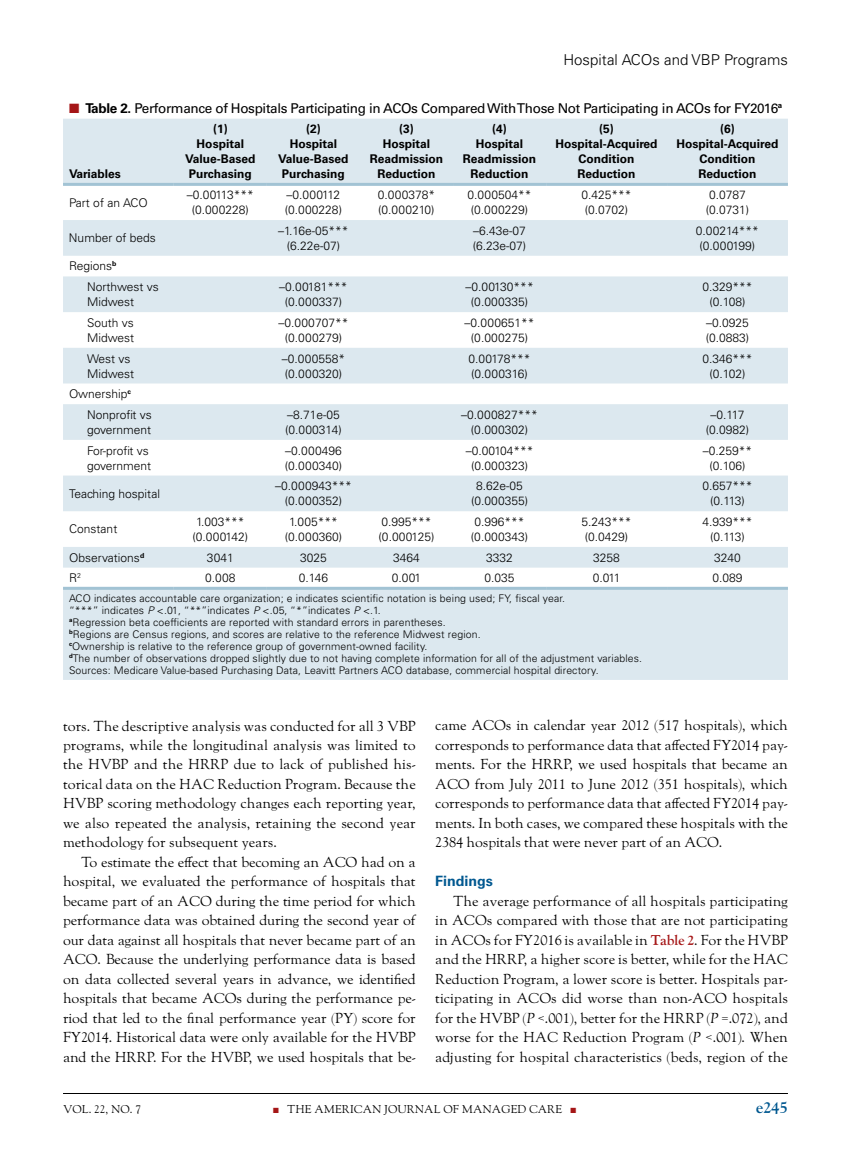
<style>
.page{position:relative;width:851px;height:1161px;background:#fff}
.page>*{position:absolute;margin:0;border:0;box-sizing:border-box;transform-origin:0 0}
.t1{font:700 16.5px "LTC Goudy Oldstyle Pro";color:#005890}
.t2{font:300 15px "Univers LT Std";color:#000}
.t3{font:14.25px/19.5px "LTC Goudy Oldstyle Pro";letter-spacing:-.005em;color:#000;text-align:justify}
.t4{font:700 14.25px "Univers LT Std";color:#005890}
.t5{font:13.5px "Univers LT Std";letter-spacing:-.025em;color:#000}
.t6{font:300 12px/15px "Univers LT Std";color:#000}
.t7{font:700 12px/15px "Univers LT Std";color:#000;text-align:center}
.t8{font:11.25px "LTC Goudy Oldstyle Pro";color:#000}
.t9{font:300 10.5px/12px "Univers LT Std";letter-spacing:.01em;color:#000}
.s1{color:#a51617}
.s2{font-weight:700}
.s3{font-style:italic}
.s4{font-weight:700;color:#a51617}
</style>
<div class="page">
<hr style="left:63px;top:1093px;width:725px;height:1px;background:#000">
<svg style="left:63px;top:119px;width:725px;height:561px;fill:#dce8ef"></svg>
<hr style="left:63px;top:183px;width:111px;height:3px;background:#a2c3d4">
<hr style="left:174px;top:183px;width:93px;height:3px;background:#a2c3d4">
<hr style="left:267px;top:183px;width:93px;height:3px;background:#a2c3d4">
<hr style="left:360px;top:183px;width:93px;height:3px;background:#a2c3d4">
<hr style="left:453px;top:183px;width:93px;height:3px;background:#a2c3d4">
<hr style="left:546px;top:183px;width:121px;height:3px;background:#a2c3d4">
<hr style="left:667px;top:183px;width:121px;height:3px;background:#a2c3d4">
<hr style="left:63px;top:587px;width:111px;height:3px;background:#a2c3d4">
<hr style="left:174px;top:587px;width:93px;height:3px;background:#a2c3d4">
<hr style="left:267px;top:587px;width:93px;height:3px;background:#a2c3d4">
<hr style="left:360px;top:587px;width:93px;height:3px;background:#a2c3d4">
<hr style="left:453px;top:587px;width:93px;height:3px;background:#a2c3d4">
<hr style="left:546px;top:587px;width:121px;height:3px;background:#a2c3d4">
<hr style="left:667px;top:587px;width:121px;height:3px;background:#a2c3d4">
<p class="t2" style="left:563px;top:51px;width:226px">Hospital ACOs and VBP Programs</p>
<p class="t5" style="left:69px;top:100px;width:714px"><span class="s1">■</span> <span class="s2">Table 2.</span> Performance of Hospitals Participating in ACOs Compared With Those Not Participating in ACOs for FY2016<sup>a</sup></p>
<p class="t7" style="left:69px;top:167px;width:53px">Variables</p>
<p class="t7" style="left:185px;top:122px;width:72px">(1)<br>Hospital<br>Value-Based<br>Purchasing</p>
<p class="t7" style="left:278px;top:122px;width:72px">(2)<br>Hospital<br>Value-Based<br>Purchasing</p>
<p class="t7" style="left:370px;top:122px;width:75px">(3)<br>Hospital<br>Readmission<br>Reduction</p>
<p class="t7" style="left:463px;top:122px;width:75px">(4)<br>Hospital<br>Readmission<br>Reduction</p>
<p class="t7" style="left:555px;top:122px;width:104px">(5)<br>Hospital-Acquired<br>Condition<br>Reduction</p>
<p class="t7" style="left:676px;top:122px;width:104px">(6)<br>Hospital-Acquired<br>Condition<br>Reduction</p>
<p class="t6" style="left:69px;top:195px;width:80px">Part of an ACO</p>
<p class="t6" style="left:187px;top:187px;width:68px;text-align:center">–0.00113*** (0.000228)</p>
<p class="t6" style="left:285px;top:187px;width:59px">–0.000112 (0.000228)</p>
<p class="t6" style="left:378px;top:187px;width:59px">0.000378* (0.000210)</p>
<p class="t6" style="left:467px;top:187px;width:65px">0.000504** (0.000229)</p>
<p class="t6" style="left:581px;top:187px;width:52px">0.425*** (0.0702)</p>
<p class="t6" style="left:705px;top:187px;width:45px">0.0787 (0.0731)</p>
<p class="t6" style="left:69px;top:231px;width:88px">Number of beds</p>
<p class="t6" style="left:278px;top:223px;width:72px;text-align:center">–1.16e-05*** (6.22e-07)</p>
<p class="t6" style="left:473px;top:223px;width:55px">–6.43e-07 (6.23e-07)</p>
<p class="t6" style="left:696px;top:223px;width:65px;text-align:center">0.00214*** (0.000199)</p>
<p class="t6" style="left:87px;top:256px;width:73px;line-height:20.7px;text-indent:-18px">Regions<sup>b<br></sup>Northwest vs</p>
<p class="t6" style="left:87px;top:294px;width:49px">Midwest</p>
<p class="t6" style="left:279px;top:279px;width:70px;text-align:center">–0.00181*** (0.000337)</p>
<p class="t6" style="left:465px;top:279px;width:70px;text-align:center">–0.00130*** (0.000335)</p>
<p class="t6" style="left:702px;top:279px;width:52px;text-align:center">0.329*** (0.108)</p>
<p class="t6" style="left:87px;top:315px;width:49px">South vs<br>Midwest</p>
<p class="t6" style="left:278px;top:315px;width:71px;text-align:center">–0.000707** (0.000279)</p>
<p class="t6" style="left:464px;top:315px;width:71px;text-align:center">–0.000651** (0.000275)</p>
<p class="t6" style="left:705px;top:315px;width:45px">–0.0925 (0.0883)</p>
<p class="t6" style="left:87px;top:351px;width:49px">West vs<br>Midwest</p>
<p class="t6" style="left:282px;top:351px;width:65px">–0.000558* (0.000320)</p>
<p class="t6" style="left:468px;top:351px;width:63px">0.00178*** (0.000316)</p>
<p class="t6" style="left:702px;top:351px;width:52px;text-align:center">0.346*** (0.102)</p>
<p class="t6" style="left:87px;top:384px;width:66px;line-height:20.7px;text-indent:-18px">Ownership<sup>c<br></sup>Nonprofit vs</p>
<p class="t6" style="left:87px;top:422px;width:66px">government</p>
<p class="t6" style="left:285px;top:407px;width:58px">–8.71e-05 (0.000314)</p>
<p class="t6" style="left:461px;top:407px;width:78px;text-align:center">–0.000827*** (0.000302)</p>
<p class="t6" style="left:705px;top:407px;width:45px;text-align:center">–0.117 (0.0982)</p>
<p class="t6" style="left:87px;top:443px;width:66px">For-profit vs government</p>
<p class="t6" style="left:285px;top:443px;width:59px">–0.000496 (0.000340)</p>
<p class="t6" style="left:465px;top:443px;width:69px;text-align:center">–0.00104*** (0.000323)</p>
<p class="t6" style="left:702px;top:443px;width:51px;text-align:center">–0.259** (0.106)</p>
<p class="t6" style="left:69px;top:486px;width:92px">Teaching hospital</p>
<p class="t6" style="left:275px;top:479px;width:78px;text-align:center">–0.000943*** (0.000352)</p>
<p class="t6" style="left:471px;top:479px;width:59px;text-align:center">8.62e-05 (0.000355)</p>
<p class="t6" style="left:702px;top:479px;width:52px;text-align:center">0.657*** (0.113)</p>
<p class="t6" style="left:69px;top:522px;width:50px">Constant</p>
<p class="t6" style="left:192px;top:514px;width:57px">1.003*** (0.000142)</p>
<p class="t6" style="left:285px;top:514px;width:59px;text-align:center">1.005*** (0.000360)</p>
<p class="t6" style="left:378px;top:514px;width:57px">0.995*** (0.000125)</p>
<p class="t6" style="left:471px;top:514px;width:59px">0.996*** (0.000343)</p>
<p class="t6" style="left:581px;top:514px;width:52px">5.243*** (0.0429)</p>
<p class="t6" style="left:702px;top:514px;width:52px;text-align:center">4.939*** (0.113)</p>
<p class="t6" style="left:69px;top:550px;width:77px">Observations<sup>d</sup></p>
<p class="t6" style="left:207px;top:550px;width:28px">3041</p>
<p class="t6" style="left:300px;top:550px;width:28px">3025</p>
<p class="t6" style="left:393px;top:550px;width:28px">3464</p>
<p class="t6" style="left:486px;top:550px;width:28px">3332</p>
<p class="t6" style="left:593px;top:550px;width:28px">3258</p>
<p class="t6" style="left:714px;top:550px;width:28px">3240</p>
<p class="t6" style="left:69px;top:571px;width:13px">R<sup>2</sup></p>
<p class="t6" style="left:205px;top:571px;width:32px">0.008</p>
<p class="t6" style="left:299px;top:571px;width:31px">0.146</p>
<p class="t6" style="left:392px;top:571px;width:31px">0.001</p>
<p class="t6" style="left:484px;top:571px;width:32px">0.035</p>
<p class="t6" style="left:592px;top:571px;width:29px">0.011</p>
<p class="t6" style="left:712px;top:571px;width:32px">0.089</p>
<p class="t9" style="left:69px;top:592px;width:574px">ACO indicates accountable care organization; e indicates scientific notation is being used; FY, fiscal year.<br>“***” indicates <span class="s3">P</span> &lt;.01, “**”indicates <span class="s3">P</span> &lt;.05, “*”indicates <span class="s3">P</span> &lt;.1.<br><sup>a</sup>Regression beta coefficients are reported with standard errors in parentheses.<br><sup>b</sup>Regions are Census regions, and scores are relative to the reference Midwest region.<br><sup>c</sup>Ownership is relative to the reference group of government-owned facility.<br><sup>d</sup>The number of observations dropped slightly due to not having complete information for all of the adjustment variables.<br>Sources: Medicare Value-based Purchasing Data, Leavitt Partners ACO database, commercial hospital directory.</p>
<p class="t3" style="left:63px;top:717px;width:354px">tors. The descriptive analysis was conducted for all 3 VBP programs, while the longitudinal analysis was limited to the HVBP and the HRRP due to lack of published his&shy;torical data on the HAC Reduction Program. Because the HVBP scoring methodology changes each reporting year, we also repeated the analysis, retaining the second year methodology for subsequent years.</p>
<p class="t3" style="left:63px;top:853px;width:354px;text-indent:18px">To estimate the effect that becoming an ACO had on a hospital, we evaluated the performance of hospitals that became part of an ACO during the time period for which performance data was obtained during the second year of our data against all hospitals that never became part of an ACO. Because the underlying performance data is based on data collected several years in advance, we identified hospitals that became ACOs during the performance pe&shy;riod that led to the final performance year (PY) score for FY2014. Historical data were only available for the HVBP and the HRRP. For the HVBP, we used hospitals that be-</p>
<p class="t3" style="left:435px;top:717px;width:354px">came ACOs in calendar year 2012 (517 hospitals), which corresponds to performance data that affected FY2014 pay&shy;ments. For the HRRP, we used hospitals that became an ACO from July 2011 to June 2012 (351 hospitals), which corresponds to performance data that affected FY2014 pay&shy;ments. In both cases, we compared these hospitals with the 2384 hospitals that were never part of an ACO.</p>
<p class="t4" style="left:435px;top:873px;width:59px">Findings</p>
<p class="t3" style="left:435px;top:892px;width:354px;text-indent:18px">The average performance of all hospitals participating in ACOs compared with those that are not participating in ACOs for FY2016 is available in <span class="s4">Table 2</span>. For the HVBP and the HRRP, a higher score is better, while for the HAC Reduction Program, a lower score is better. Hospitals par&shy;ticipating in ACOs did worse than non-ACO hospitals for the HVBP (<span class="s3">P</span> &lt;.001), better for the HRRP (<span class="s3">P</span> =.072), and worse for the HAC Reduction Program (<span class="s3">P</span> &lt;.001). When adjusting for hospital characteristics (beds, region of the</p>
<p class="t8" style="left:63px;top:1103px;width:80px">VOL. 22, NO. 7</p>
<p class="t8" style="left:273px;top:1103px;width:304px"><span class="s1">■</span> THE AMERICAN JOURNAL OF MANAGED CARE <span class="s1">■</span></p>
<p class="t1" style="left:756px;top:1099px;width:33px">e245</p>
</div>
